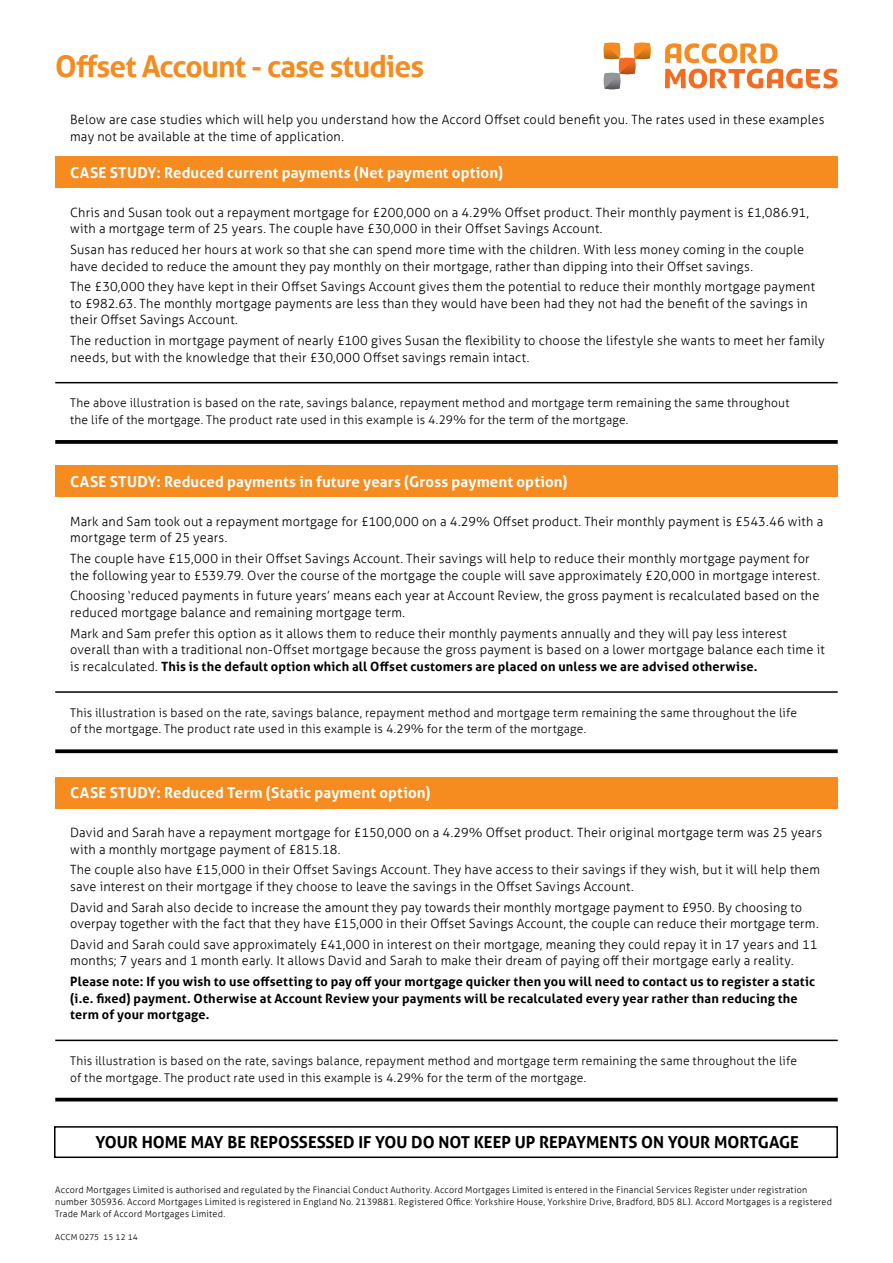
<style>
.page{position:relative;width:893px;height:1263px;background:#fff}
.page>*{position:absolute;margin:0;border:0;box-sizing:border-box;transform-origin:0 0}
.t1{font:700 30px "YBSG Aller";letter-spacing:-.03em;color:#f68b1f}
.t2{font:700 16.5px "YBSG Aller";color:#000}
.t3{font:700 15px "YBSG Aller";letter-spacing:.01em;color:#fff}
.t4{font:300 12.75px/16.5px "YBSG Aller";letter-spacing:.015em;color:#000}
.t5{font:700 12.75px/16.5px "YBSG Aller";letter-spacing:.015em;color:#000}
.t6{font:300 12px/16.5px "YBSG Aller";letter-spacing:.02em;color:#000}
.t7{font:300 9px/12px "YBSG Aller";letter-spacing:.025em;color:#000}
.t8{font:300 8.25px "YBSG Aller";letter-spacing:.01em;color:#000}
.s1{font-weight:700}
</style>
<div class="page">
<svg style="left:665px;top:43px;width:113px;height:20px"></svg>
<svg style="left:665px;top:69px;width:173px;height:19px"></svg>
<svg style="left:604px;top:43px;width:47px;height:46px"></svg>
<div style="left:55px;top:157px;width:783px;height:31px;background:#f68b1f"></div>
<div style="left:55px;top:465px;width:783px;height:32px;background:#f68b1f"></div>
<div style="left:55px;top:777px;width:783px;height:31px;background:#f68b1f"></div>
<div style="left:54px;top:1126px;width:784px;height:32px;border:2px solid #000"></div>
<hr style="left:55px;top:382px;width:783px;height:1px;background:#000">
<hr style="left:55px;top:691px;width:783px;height:2px;background:#000">
<hr style="left:55px;top:1040px;width:783px;height:1px;background:#000">
<svg style="left:55px;top:440px;width:783px;height:4px;background:#0f0f0f"></svg>
<svg style="left:55px;top:749px;width:783px;height:4px;background:#191919"></svg>
<hr style="left:55px;top:1098px;width:783px;height:3px;background:#000">
<h1 class="t1" style="left:55px;top:48px;width:370px">Offset Account - case studies</h1>
<p class="t4" style="left:70px;top:111px;width:756px">Below are case studies which will help you understand how the Accord Offset could benefit you. The rates used in these examples may not be available at the time of application.</p>
<p class="t3" style="left:70px;top:163px;width:434px">CASE STUDY: Reduced current payments (Net payment option)</p>
<p class="t4" style="left:70px;top:204px;width:740px">Chris and Susan took out a repayment mortgage for £200,000 on a 4.29% Offset product. Their monthly payment is £1,086.91, with a mortgage term of 25 years. The couple have £30,000 in their Offset Savings Account.</p>
<p class="t4" style="left:70px;top:241px;width:736px">Susan has reduced her hours at work so that she can spend more time with the children. With less money coming in the couple have decided to reduce the amount they pay monthly on their mortgage, rather than dipping into their Offset savings.</p>
<p class="t4" style="left:70px;top:279px;width:746px">The £30,000 they have kept in their Offset Savings Account gives them the potential to reduce their monthly mortgage payment to £982.63. The monthly mortgage payments are less than they would have been had they not had the benefit of the savings in their Offset Savings Account.</p>
<p class="t4" style="left:70px;top:332px;width:756px">The reduction in mortgage payment of nearly £100 gives Susan the flexibility to choose the lifestyle she wants to meet her family needs, but with the knowledge that their £30,000 Offset savings remain intact.</p>
<p class="t6" style="left:70px;top:395px;width:721px">The above illustration is based on the rate, savings balance, repayment method and mortgage term remaining the same throughout the life of the mortgage. The product rate used in this example is 4.29% for the term of the mortgage.</p>
<p class="t3" style="left:70px;top:472px;width:499px">CASE STUDY: Reduced payments in future years (Gross payment option)</p>
<p class="t4" style="left:70px;top:513px;width:755px">Mark and Sam took out a repayment mortgage for £100,000 on a 4.29% Offset product. Their monthly payment is £543.46 with a mortgage term of 25 years.</p>
<p class="t4" style="left:70px;top:550px;width:751px">The couple have £15,000 in their Offset Savings Account. Their savings will help to reduce their monthly mortgage payment for the following year to £539.79. Over the course of the mortgage the couple will save approximately £20,000 in mortgage interest.</p>
<p class="t4" style="left:70px;top:587px;width:751px">Choosing ‘reduced payments in future years’ means each year at Account Review, the gross payment is recalculated based on the reduced mortgage balance and remaining mortgage term.</p>
<p class="t4" style="left:70px;top:625px;width:756px">Mark and Sam prefer this option as it allows them to reduce their monthly payments annually and they will pay less interest overall than with a traditional non-Offset mortgage because the gross payment is based on a lower mortgage balance each time it is recalculated. <span class="s1">This is the default option which all Offset customers are placed on unless we are advised otherwise.</span></p>
<p class="t6" style="left:70px;top:704px;width:728px">This illustration is based on the rate, savings balance, repayment method and mortgage term remaining the same throughout the life of the mortgage. The product rate used in this example is 4.29% for the term of the mortgage.</p>
<p class="t3" style="left:70px;top:783px;width:362px">CASE STUDY: Reduced Term (Static payment option)</p>
<p class="t4" style="left:70px;top:824px;width:753px">David and Sarah have a repayment mortgage for £150,000 on a 4.29% Offset product. Their original mortgage term was 25 years with a monthly mortgage payment of £815.18.</p>
<p class="t4" style="left:70px;top:862px;width:751px">The couple also have £15,000 in their Offset Savings Account. They have access to their savings if they wish, but it will help them save interest on their mortgage if they choose to leave the savings in the Offset Savings Account.</p>
<p class="t4" style="left:70px;top:899px;width:750px">David and Sarah also decide to increase the amount they pay towards their monthly mortgage payment to £950. By choosing to overpay together with the fact that they have £15,000 in their Offset Savings Account, the couple can reduce their mortgage term.</p>
<p class="t4" style="left:70px;top:936px;width:749px">David and Sarah could save approximately £41,000 in interest on their mortgage, meaning they could repay it in 17 years and 11 months; 7 years and 1 month early. It allows David and Sarah to make their dream of paying off their mortgage early a reality.</p>
<p class="t5" style="left:70px;top:973px;width:747px">Please note: If you wish to use offsetting to pay off your mortgage quicker then you will need to contact us to register a static (i.e. fixed) payment. Otherwise at Account Review your payments will be recalculated every year rather than reducing the term of your mortgage.</p>
<p class="t6" style="left:70px;top:1052px;width:728px">This illustration is based on the rate, savings balance, repayment method and mortgage term remaining the same throughout the life of the mortgage. The product rate used in this example is 4.29% for the term of the mortgage.</p>
<p class="t2" style="left:96px;top:1132px;width:705px">YOUR HOME MAY BE REPOSSESSED IF YOU DO NOT KEEP UP REPAYMENTS ON YOUR MORTGAGE</p>
<p class="t7" style="left:55px;top:1184px;width:778px">Accord Mortgages Limited is authorised and regulated by the Financial Conduct Authority. Accord Mortgages Limited is entered in the Financial Services Register under registration number 305936. Accord Mortgages Limited is registered in England No. 2139881. Registered Office: Yorkshire House, Yorkshire Drive, Bradford, BD5 8LJ. Accord Mortgages is a registered<br>Trade Mark of Accord Mortgages Limited.</p>
<p class="t8" style="left:55px;top:1232px;width:84px">ACCM 0275 15 12 14</p>
</div>
